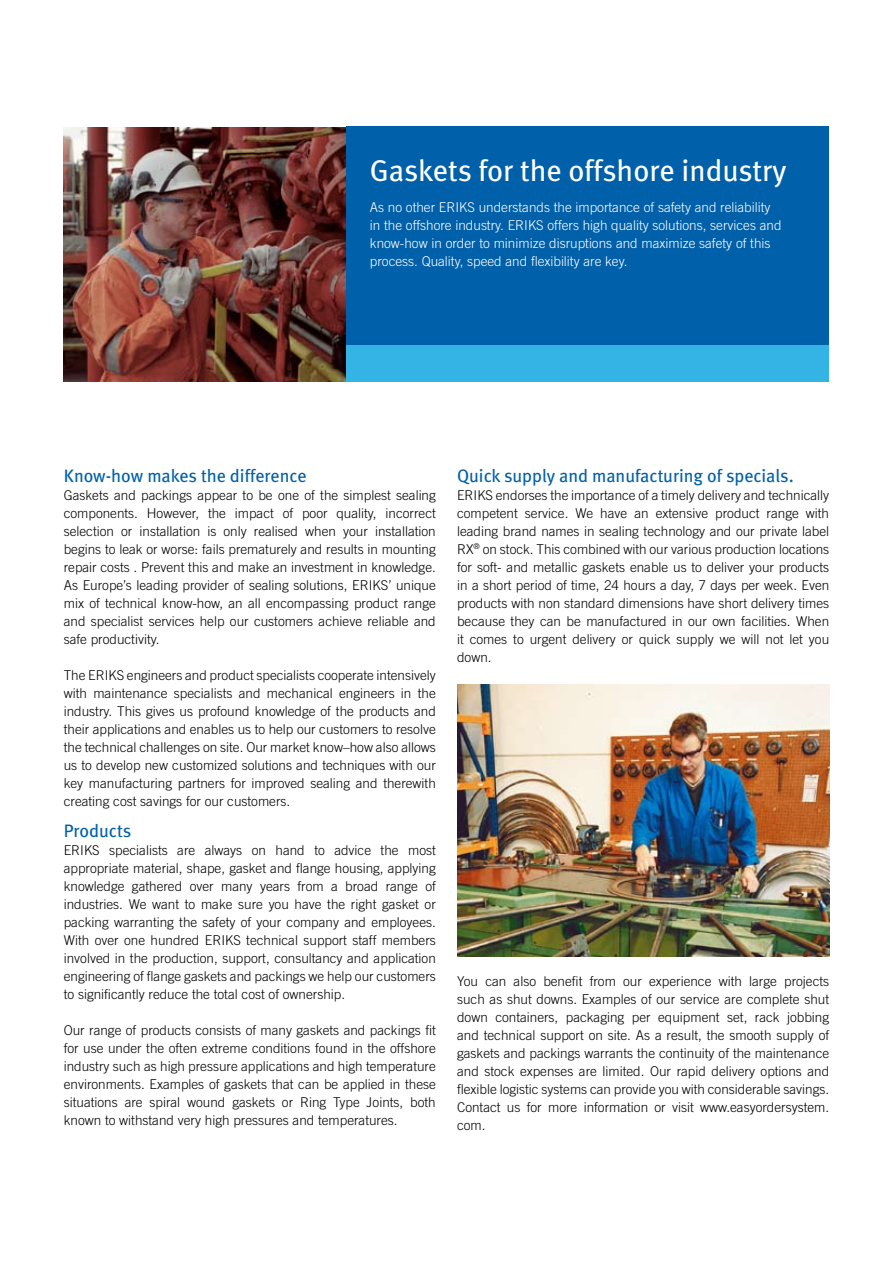
<style>
.page{position:relative;width:893px;height:1263px;background:#fff}
.page>*{position:absolute;margin:0;border:0;box-sizing:border-box;transform-origin:0 0}
.t1{font:30px "Meta";color:#fff}
.t2{font:18px "Meta";color:#0060a9}
.t3{font:300 13.5px/18px "Trade Gothic";color:#000;text-align:justify}
.t4{font:300 13.5px/18px "Trade Gothic";color:#fff}
</style>
<div class="page">
<img style="left:64px;top:128px;width:282px;height:253px">
<div style="left:346px;top:126px;width:482px;height:219px;background:#0060a9"></div>
<div style="left:346px;top:345px;width:482px;height:37px;background:#34b4e4"></div>
<img style="left:458px;top:685px;width:371px;height:272px">
<h1 class="t1" style="left:370px;top:153px;width:418px">Gaskets for the offshore industry</h1>
<p class="t4" style="left:370px;top:198px;width:413px">As no other ERIKS understands the importance of safety and reliability in the offshore industry. ERIKS offers high quality solutions, services and know-how in order to minimize disruptions and maximize safety of this process. Quality, speed and flexibility are key.</p>
<h2 class="t2" style="left:64px;top:465px;width:244px">Know-how makes the difference</h2>
<p class="t3" style="left:64px;top:486px;width:374px">Gaskets and packings appear to be one of the simplest sealing components. However, the impact of poor quality, incorrect selection or installation is only realised when your installation begins to leak or worse: fails prematurely and results in mounting repair costs . Prevent this and make an investment in knowledge.<br>As Europe’s leading provider of sealing solutions, ERIKS’ unique mix of technical know-how, an all encompassing product range and specialist services help our customers achieve reliable and safe productivity.</p>
<p class="t3" style="left:64px;top:666px;width:374px">The ERIKS engineers and product specialists cooperate intensively with maintenance specialists and mechanical engineers in the industry. This gives us profound knowledge of the products and their applications and enables us to help our customers to resolve the technical challenges on site. Our market know–how also allows us to develop new customized solutions and techniques with our key manufacturing partners for improved sealing and therewith creating cost savings for our customers.</p>
<h2 class="t2" style="left:64px;top:821px;width:69px">Products</h2>
<p class="t3" style="left:64px;top:841px;width:374px">ERIKS specialists are always on hand to advice the most appropriate material, shape, gasket and flange housing, applying knowledge gathered over many years from a broad range of industries. We want to make sure you have the right gasket or packing warranting the safety of your company and employees.<br>With over one hundred ERIKS technical support staff members involved in the production, support, consultancy and application engineering of flange gaskets and packings we help our customers to significantly reduce the total cost of ownership.</p>
<p class="t3" style="left:64px;top:1021px;width:374px">Our range of products consists of many gaskets and packings fit for use under the often extreme conditions found in the offshore industry such as high pressure applications and high temperature environments. Examples of gaskets that can be applied in these situations are spiral wound gaskets or Ring Type Joints, both known to withstand very high pressures and temperatures.</p>
<h2 class="t2" style="left:457px;top:465px;width:338px">Quick supply and manufacturing of specials.</h2>
<p class="t3" style="left:457px;top:486px;width:374px">ERIKS endorses the importance of a timely delivery and technically competent service. We have an extensive product range with leading brand names in sealing technology and our private label RX<sup>®</sup> on stock. This combined with our various production locations for soft- and metallic gaskets enable us to deliver your products in a short period of time, 24 hours a day, 7 days per week. Even products with non standard dimensions have short delivery times because they can be manufactured in our own facilities. When it comes to urgent delivery or quick supply we will not let you down.</p>
<p class="t3" style="left:457px;top:972px;width:374px">You can also benefit from our experience with large projects such as shut downs. Examples of our service are complete shut down containers, packaging per equipment set, rack jobbing and technical support on site. As a result, the smooth supply of gaskets and packings warrants the continuity of the maintenance and stock expenses are limited. Our rapid delivery options and flexible logistic systems can provide you with considerable savings.<br>Contact us for more information or visit www.easyordersystem. com.</p>
</div>
